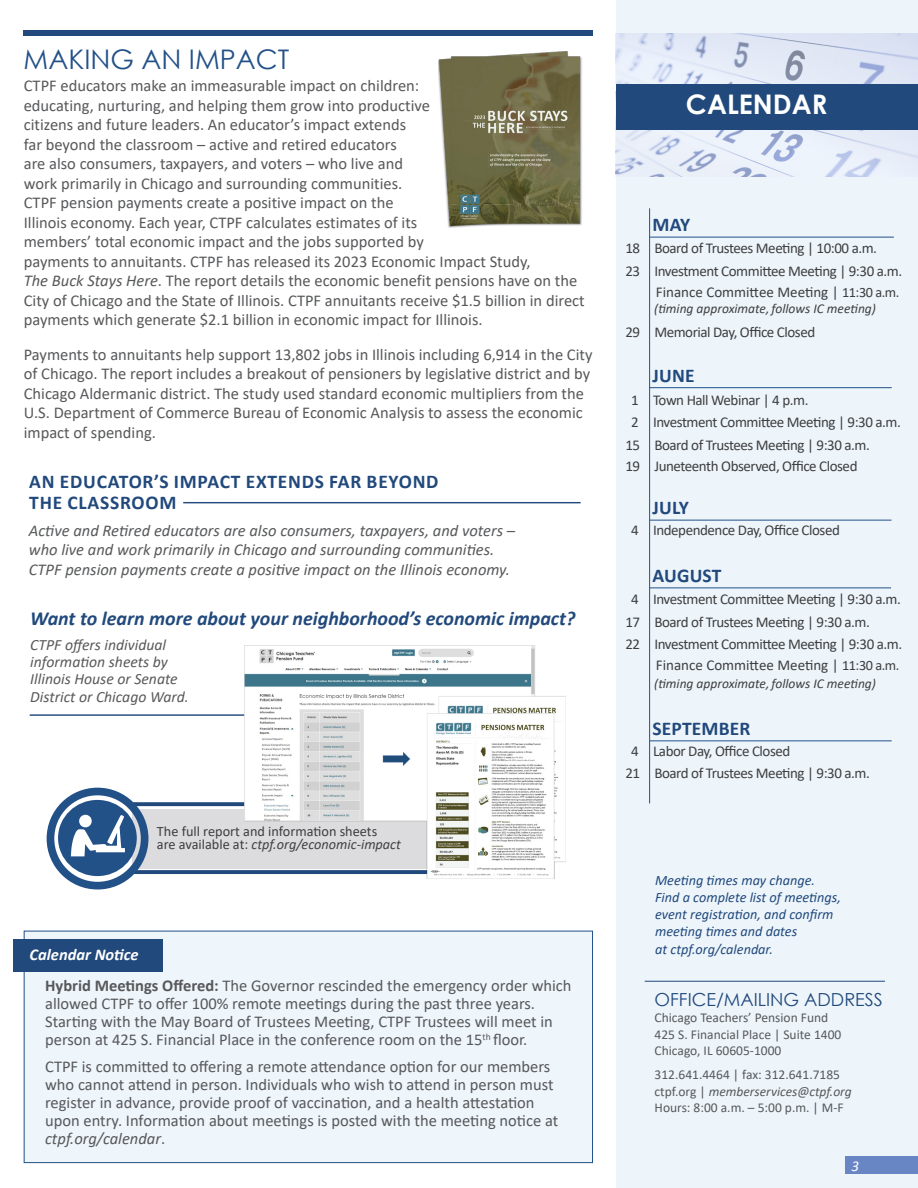
<style>
.page{position:relative;width:918px;height:1188px;background:#fff}
.page>*{position:absolute;margin:0;border:0;box-sizing:border-box;transform-origin:0 0}
.head_2{font:27px "Century Gothic";color:#225188}
.head_2-2{font:700 27px "Century Gothic";color:#fff}
.t1{font:italic 700 19.95px "Calibri";color:#21497c}
.t2{font:700 19.5px "Calibri";letter-spacing:.04em;color:#21497c}
.t3{font:700 19.5px "Calibri";letter-spacing:.01em;color:#21497c}
.body{font:18px "Century Gothic";color:#21497c}
.body-2{font:16.5px/19.5px "Calibri";color:#57585a}
.t4{font:italic 16.5px "Calibri";letter-spacing:-.005em;color:#58595b}
.t5{font:italic 700 16.5px "Calibri";color:#fff}
.t6{font:italic 15.75px "Calibri";letter-spacing:-.01em;color:#58595b}
.t7{font:15px "Calibri";letter-spacing:-.03em;color:#3e3e3f}
.t8{font:italic 15px "Calibri";color:#fff}
.body-3{font:italic 14.25px "Calibri";color:#21497c}
.t9{font:italic 14.25px "Calibri";letter-spacing:.015em;color:#414042}
.t10{font:14.25px "Calibri";color:#3e3e3f}
.body-4{font:13.5px/16.5px "Calibri";color:#57585a}
.body-5{font:13.5px/16.5px "Calibri";color:#58595b}
.t11{font:italic 13.5px "Calibri";letter-spacing:-.01em;color:#3e3e3f}
.s1{font-style:italic}
.s2{font-style:normal;color:#3e3e3f}
.s3{font-weight:700}
.s4{font-size:14.25px}
.s5{color:#57585a}
</style>
<div class="page">
<div style="left:24px;top:931px;width:569px;height:232px;background:#eef5fb;border:1px solid #225188"></div>
<div style="left:617px;top:0;width:301px;height:1188px;background:#edf5fb"></div>
<img style="left:615px;top:34px;width:303px;height:50px">
<img style="left:615px;top:92px;width:303px;height:84px">
<div style="left:616px;top:84px;width:302px;height:45px;background:#21497c"></div>
<hr style="left:645px;top:981px;width:240px;height:1px;background:#21497c">
<div style="left:23px;top:30px;width:570px;height:6px;background:#21497c"></div>
<hr style="left:649px;top:208px;width:1px;height:595px;background:#225188">
<hr style="left:650px;top:237px;width:244px;height:1px;background:#225188">
<hr style="left:649px;top:588px;width:242px;height:1px;background:#225188">
<hr style="left:649px;top:387px;width:243px;height:1px;background:#225188">
<hr style="left:650px;top:740px;width:242px;height:1px;background:#225188">
<img style="left:438px;top:51px;width:144px;height:177px">
<hr style="left:650px;top:520px;width:242px;height:1px;background:#225188">
<div style="left:13px;top:939px;width:149px;height:32px;background:#21497c"></div>
<div style="left:132px;top:809px;width:296px;height:59px;background:#dcdcde"></div>
<svg style="left:127px;top:802px;width:118px;height:4px"></svg>
<svg style="left:132px;top:870px;width:113px;height:4px"></svg>
<div style="left:47px;top:788px;width:101px;height:102px;border:8px solid #225188;border-radius:50%"></div>
<div style="left:58px;top:800px;width:79px;height:76px;background:#225188;border-radius:50%"></div>
<svg style="left:71px;top:815px;width:54px;height:41px"></svg>
<div style="left:79px;top:815px;width:13px;height:12px;background:#fff;border-radius:50%"></div>
<hr style="left:30px;top:714px;width:378px;height:2px;background:#21497c">
<img style="left:245px;top:645px;width:321px;height:234px">
<hr style="left:183px;top:502px;width:398px;height:1px;background:#21497c">
<div style="left:845px;top:1156px;width:73px;height:18px;background:#6986c4"></div>
<p class="head_2" style="left:24px;top:40px;width:267px">MAKING AN IMPACT</p>
<p class="body-2" style="left:24px;top:75px;width:508px">CTPF educators make an immeasurable impact on children:<br>educating, nurturing, and helping them grow into productive<br>citizens and future leaders. An educator’s impact extends<br>far beyond the classroom – active and retired educators<br>are also consumers, taxpayers, and voters – who live and<br>work primarily in Chicago and surrounding communities.<br>CTPF pension payments create a positive impact on the<br>Illinois economy. Each year, CTPF calculates estimates of its<br>members’ total economic impact and the jobs supported by<br>payments to annuitants. CTPF has released its 2023 Economic Impact Study,</p>
<p class="body-2" style="left:24px;top:270px;width:563px"><span class="s1">The Buck Stays Here</span>. The report details the economic benefit pensions have on the<br>City of Chicago and the State of Illinois. CTPF annuitants receive $1.5 billion in direct payments which generate $2.1 billion in economic impact for Illinois.</p>
<p class="body-2" style="left:24px;top:344px;width:570px">Payments to annuitants help support 13,802 jobs in Illinois including 6,914 in the City of Chicago. The report includes a breakout of pensioners by legislative district and by Chicago Aldermanic district. The study used standard economic multipliers from the U.S. Department of Commerce Bureau of Economic Analysis to assess the economic impact of spending.</p>
<p class="t2" style="left:29px;top:468px;width:411px">AN EDUCATOR’S IMPACT EXTENDS FAR BEYOND</p>
<p class="t2" style="left:29px;top:489px;width:149px">THE CLASSROOM</p>
<p class="t4" style="left:29px;top:519px;width:488px">Active and Retired educators are also consumers, taxpayers, and voters –</p>
<p class="t4" style="left:29px;top:538px;width:467px">who live and work primarily in Chicago and surrounding communities.</p>
<p class="t4" style="left:29px;top:558px;width:483px">CTPF pension payments create a positive impact on the Illinois economy.</p>
<p class="t1" style="left:30px;top:604px;width:547px">Want to learn more about your neighborhood’s economic impact?</p>
<p class="t6" style="left:30px;top:634px;width:138px">CTPF offers individual</p>
<p class="t6" style="left:30px;top:651px;width:139px">information sheets by</p>
<p class="t6" style="left:30px;top:668px;width:149px">Illinois House or Senate</p>
<p class="t6" style="left:30px;top:685px;width:160px">District or Chicago Ward.</p>
<p class="t10" style="left:157px;top:822px;width:222px">The full report and information sheets</p>
<p class="t9" style="left:157px;top:834px;width:246px"><span class="s2">are available at:</span> ctpf.org/economic-impact</p>
<p class="t5" style="left:30px;top:943px;width:111px">Calendar Notice</p>
<p class="body-2" style="left:45px;top:976px;width:528px;line-height:18px"><span class="s3">Hybrid Meetings Offered:</span> The Governor rescinded the emergency order which allowed CTPF to offer 100% remote meetings during the past three years.<br>Starting with the May Board of Trustees Meeting, CTPF Trustees will meet in person at 425 S. Financial Place in the conference room on the 15<sup>th</sup> floor.</p>
<p class="body-2" style="left:45px;top:1057px;width:510px;line-height:18px">CTPF is committed to offering a remote attendance option for our members who cannot attend in person. Individuals who wish to attend in person must register in advance, provide proof of vaccination, and a health attestation</p>
<p class="body-2" style="left:45px;top:1111px;width:515px;line-height:18px">upon entry. Information about meetings is posted with the meeting notice at <span class="s1">ctpf.org/calendar</span>.</p>
<p class="head_2-2" style="left:686px;top:84px;width:143px">CALENDAR</p>
<p class="t2" style="left:653px;top:210px;width:39px">MAY</p>
<p class="t7" style="left:625px;top:238px;width:253px">18 Board of Trustees Meeting | 10:00 a.m.</p>
<p class="t7" style="left:625px;top:260px;width:278px">23 Investment Committee Meeting | 9:30 a.m.</p>
<p class="t7" style="left:656px;top:281px;width:245px">Finance Committee Meeting | <span class="s4">11:30 a.m.</span></p>
<p class="t11" style="left:654px;top:299px;width:223px">(timing approximate, follows IC meeting)</p>
<p class="t7" style="left:625px;top:322px;width:191px">29 Memorial Day, Office Closed</p>
<p class="t2" style="left:653px;top:362px;width:44px">JUNE</p>
<p class="t7" style="left:631px;top:389px;width:179px">1 Town Hall Webinar | 4 p.m.</p>
<p class="t7" style="left:631px;top:412px;width:271px">2 Investment Committee Meeting | 9:30 a.m.</p>
<p class="t7" style="left:625px;top:434px;width:246px">15 Board of Trustees Meeting | 9:30 a.m.</p>
<p class="t7" style="left:625px;top:455px;width:234px">19 Juneteenth Observed, Office Closed</p>
<p class="t2" style="left:653px;top:494px;width:38px">JULY</p>
<p class="t7" style="left:631px;top:520px;width:210px">4 Independence Day, Office Closed</p>
<p class="t2" style="left:653px;top:561px;width:70px">AUGUST</p>
<p class="t7" style="left:631px;top:589px;width:271px">4 Investment Committee Meeting | 9:30 a.m.</p>
<p class="t7" style="left:625px;top:611px;width:246px">17 Board of Trustees Meeting | 9:30 a.m.</p>
<p class="t7" style="left:625px;top:634px;width:278px">22 Investment Committee Meeting | 9:30 a.m.</p>
<p class="t7" style="left:656px;top:655px;width:245px">Finance Committee Meeting | <span class="s4">11:30 a.m.</span></p>
<p class="t11" style="left:654px;top:674px;width:223px">(timing approximate, follows IC meeting)</p>
<p class="t3" style="left:653px;top:714px;width:100px">SEPTEMBER</p>
<p class="t7" style="left:631px;top:740px;width:161px">4 Labor Day, Office Closed</p>
<p class="t7" style="left:625px;top:763px;width:246px">21 Board of Trustees Meeting | 9:30 a.m.</p>
<p class="body-3" style="left:655px;top:870px;width:162px">Meeting times may change.</p>
<p class="body-3" style="left:655px;top:887px;width:187px">Find a complete list of meetings,</p>
<p class="body-3" style="left:655px;top:904px;width:180px">event registration, and confirm</p>
<p class="body-3" style="left:655px;top:921px;width:144px">meeting times and dates</p>
<p class="body-3" style="left:655px;top:939px;width:119px">at ctpf.org/calendar.</p>
<p class="body" style="left:655px;top:987px;width:230px">OFFICE/MAILING ADDRESS</p>
<p class="body-5" style="left:655px;top:1009px;width:188px"><span class="s5">Chicago Teachers’ Pension Fund<br></span>425 S. Financial Place | Suite 1400</p>
<p class="body-5" style="left:655px;top:1042px;width:128px">Chicago, IL 60605-1000</p>
<p class="body-4" style="left:655px;top:1066px;width:199px">312.641.4464 | fax: 312.641.7185 ctpf.org | <span class="s1">memberservices@ctpf.org</span></p>
<p class="body-4" style="left:655px;top:1099px;width:191px">Hours: 8:00 a.m. – 5:00 p.m. | M-F</p>
<p class="t8" style="left:851px;top:1156px;width:9px">3</p>
</div>
